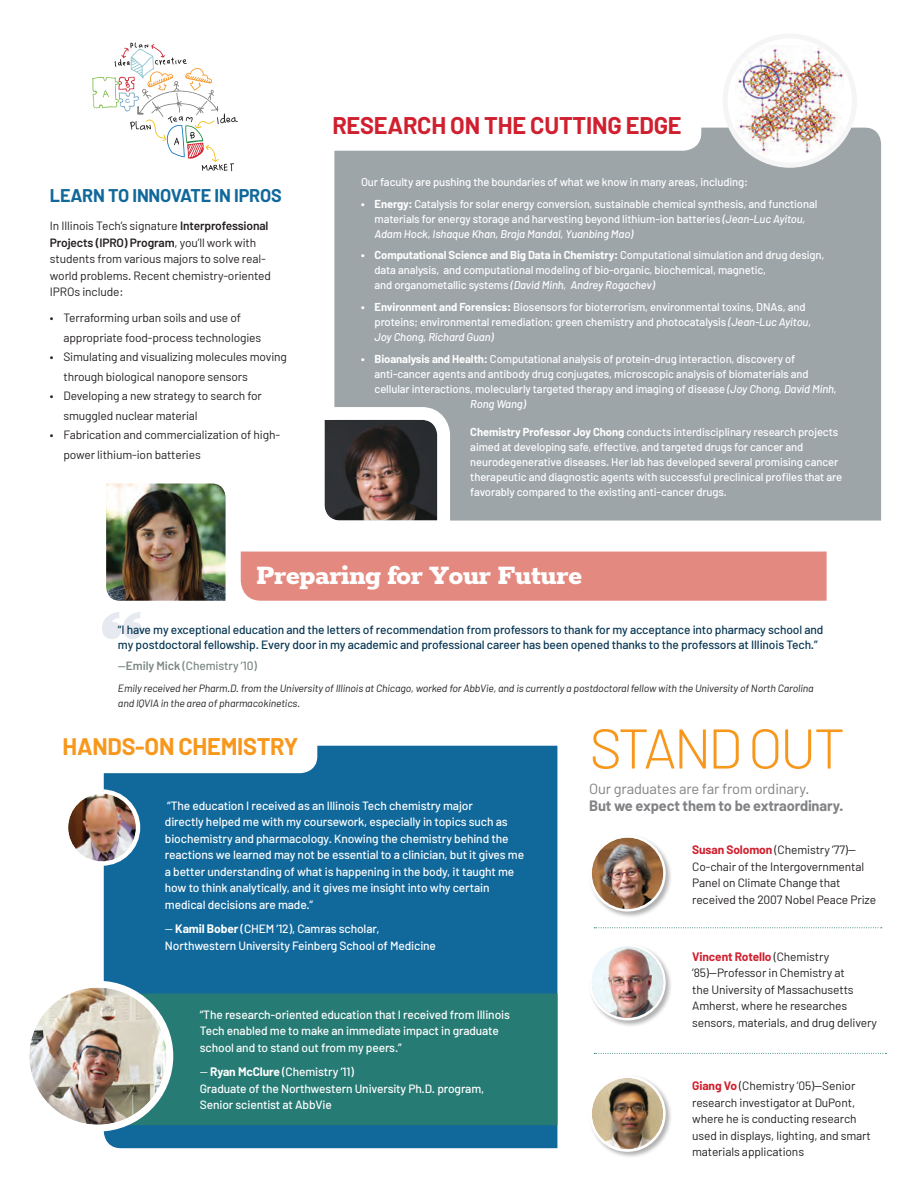
<style>
.page{position:relative;width:918px;height:1188px;background:#fff}
.page>*{position:absolute;margin:0;border:0;box-sizing:border-box;transform-origin:0 0}
.t1{font:300 55.8px "Barlow";letter-spacing:-.06em;color:#f7981d}
.t2{font:800 29.85px "Rokkitt";letter-spacing:-.01em;color:#fff}
.t3{font:700 23.55px "Barlow";letter-spacing:-.01em;color:#d0202f}
.t4{font:700 23.55px "Barlow";letter-spacing:-.01em;color:#f7981d}
.t5{font:700 18px "Barlow";letter-spacing:-.01em;color:#10689b}
.t6{font:700 14.7px/17px "Barlow";letter-spacing:-.01em;color:#818285}
.t7{font:12px/16.5px "Barlow";letter-spacing:-.01em;color:#231f20}
.t8{font:500 12px/16.5px "Barlow";letter-spacing:-.01em;color:#fff}
.t9{font:500 12px/15px "Barlow";letter-spacing:-.01em;color:#083653}
.t10{font:500 12px "Barlow";letter-spacing:-.01em;color:#7b8784}
.t11{font:500 11.25px/15px "Barlow";letter-spacing:-.01em;color:#fff}
.t12{font:italic 500 11.25px "Barlow";letter-spacing:-.01em;color:#fff}
.t13{font:italic 10.5px/15px "Barlow";letter-spacing:-.01em;color:#231f20}
.s1{font-weight:600}
.s2{font-weight:700}
.s3{font-style:italic}
.s4{font-size:23.4px}
.s5{font-weight:400}
.s6{font-weight:700;color:#d0202f}
</style>
<div class="page">
<div style="left:334px;top:128px;width:547px;height:393px;background:#9da5a9"></div>
<svg style="left:324px;top:401px;width:132px;height:120px"></svg>
<div style="left:725px;top:36px;width:129px;height:129px;background:#fff;border-radius:50%"></div>
<img style="left:735px;top:45px;width:109px;height:111px">
<div style="left:723px;top:33px;width:134px;height:135px;border:5px solid #f5f5f5;border-radius:50%"></div>
<div style="left:104px;top:746px;width:453px;height:402px;background:#10689b"></div>
<div style="left:123px;top:993px;width:434px;height:132px;background:#277b75"></div>
<div style="left:66px;top:792px;width:72px;height:72px;background:#fff;border-radius:50%"></div>
<img style="left:68px;top:794px;width:68px;height:67px;border-radius:34px">
<div style="left:64px;top:789px;width:76px;height:77px;border:4px solid #fff;border-radius:50%"></div>
<div style="left:26px;top:984px;width:144px;height:144px;background:#fff;border-radius:50%"></div>
<img style="left:29px;top:988px;width:137px;height:137px;border-radius:69px">
<div style="left:22px;top:981px;width:151px;height:151px;border:7px solid #fff;border-radius:50%"></div>
<svg style="left:104px;top:746px;width:213px;height:27px"></svg>
<svg style="left:594px;top:927px;width:288px;height:1px"></svg>
<svg style="left:594px;top:1053px;width:292px;height:1px"></svg>
<div style="left:588px;top:834px;width:85px;height:85px;background:#231f20;opacity:.35"></div>
<img style="left:592px;top:838px;width:71px;height:71px;border-radius:36px">
<div style="left:589px;top:835px;width:77px;height:77px;border:2px solid #fff;border-radius:50%"></div>
<div style="left:588px;top:1074px;width:85px;height:85px;background:#231f20;opacity:.35"></div>
<svg style="left:591px;top:1077px;width:73px;height:74px"></svg>
<img style="left:592px;top:1078px;width:71px;height:71px;border-radius:36px">
<div style="left:589px;top:1075px;width:77px;height:77px;border:2px solid #fff;border-radius:50%"></div>
<div style="left:588px;top:943px;width:85px;height:85px;background:#231f20;opacity:.35"></div>
<img style="left:592px;top:947px;width:71px;height:71px;border-radius:36px">
<div style="left:589px;top:944px;width:77px;height:76px;border:2px solid #fff;border-radius:50%"></div>
<img style="left:106px;top:484px;width:120px;height:117px">
<div style="left:241px;top:552px;width:586px;height:49px;background:#e48980"></div>
<svg style="left:102px;top:612px;width:40px;height:27px"></svg>
<svg style="left:92px;top:42px;width:146px;height:129px"></svg>
<svg style="left:334px;top:128px;width:367px;height:23px"></svg>
<p class="t5" style="left:50px;top:184px;width:233px">LEARN TO INNOVATE IN IPROS</p>
<p class="t7" style="left:50px;top:217px;width:223px">In Illinois Tech’s signature <span class="s1">Interprofessional Projects (IPRO) Program</span>, you’ll work with students from various majors to solve real&shy;world problems. Recent chemistry-oriented IPROs include:</p>
<p class="t7" style="left:63px;top:308px;width:199px;line-height:19.5px;text-indent:-14px">• Terraforming urban soils and use of appropriate food-process technologies</p>
<p class="t7" style="left:63px;top:347px;width:225px;line-height:19.5px;text-indent:-14px">• Simulating and visualizing molecules moving through biological nanopore sensors</p>
<p class="t7" style="left:63px;top:386px;width:200px;line-height:19.5px;text-indent:-14px">• Developing a new strategy to search for smuggled nuclear material</p>
<p class="t7" style="left:63px;top:425px;width:218px;line-height:19.5px;text-indent:-14px">• Fabrication and commercialization of high&shy;power lithium-ion batteries</p>
<p class="t3" style="left:332px;top:111px;width:351px">RESEARCH ON THE CUTTING EDGE</p>
<p class="t11" style="left:361px;top:174px;width:388px">Our faculty are pushing the boundaries of what we know in many areas, including:</p>
<p class="t11" style="left:375px;top:196px;width:444px;text-indent:-14px"><span class="s2">• Energy:</span> Catalysis for solar energy conversion, sustainable chemical synthesis, and functional materials for energy storage and harvesting beyond lithium-ion batteries <span class="s3">(Jean-Luc Ayitou,<br>Adam Hock, Ishaque Khan, Braja Mandal, Yuanbing Mao)</span></p>
<p class="t11" style="left:375px;top:248px;width:451px;text-indent:-14px"><span class="s2">• Computational Science and Big Data in Chemistry:</span> Computational simulation and drug design, data analysis, and computational modeling of bio-organic, biochemical, magnetic,<br>and organometallic systems <span class="s3">(David Minh, Andrey Rogachev)</span></p>
<p class="t11" style="left:375px;top:299px;width:438px;text-indent:-14px"><span class="s2">• Environment and Forensics:</span> Biosensors for bioterrorism, environmental toxins, DNAs, and proteins; environmental remediation; green chemistry and photocatalysis <span class="s3">(Jean-Luc Ayitou,<br>Joy Chong, Richard Guan)</span></p>
<p class="t11" style="left:361px;top:351px;width:436px"><span class="s2">• Bioanalysis and Health:</span> Computational analysis of protein-drug interaction, discovery of</p>
<p class="t11" style="left:375px;top:366px;width:436px">anti-cancer agents and antibody drug conjugates, microscopic analysis of biomaterials and</p>
<p class="t11" style="left:375px;top:381px;width:464px">cellular interactions, molecularly targeted therapy and imaging of disease <span class="s3">(Joy Chong, David Minh,</span></p>
<p class="t12" style="left:470px;top:397px;width:57px">Rong Wang)</p>
<p class="t11" style="left:470px;top:425px;width:373px"><span class="s2">Chemistry Professor Joy Chong</span> conducts interdisciplinary research projects aimed at developing safe, effective, and targeted drugs for cancer and neurodegenerative diseases. Her lab has developed several promising cancer therapeutic and diagnostic agents with successful preclinical profiles that are favorably compared to the existing anti-cancer drugs.</p>
<p class="t2" style="left:256px;top:552px;width:328px">Preparing for Your Future</p>
<p class="t9" style="left:118px;top:622px;width:707px">“I have my exceptional education and the letters of recommendation from professors to thank for my acceptance into pharmacy school and my postdoctoral fellowship. Every door in my academic and professional career has been opened thanks to the professors at Illinois Tech.”</p>
<p class="t10" style="left:118px;top:659px;width:141px">—<span class="s1">Emily Mick</span> (Chemistry ’10)</p>
<p class="t13" style="left:118px;top:681px;width:697px">Emily received her Pharm.D. from the University of Illinois at Chicago, worked for AbbVie, and is currently a postdoctoral fellow with the University of North Carolina and IQVIA in the area of pharmacokinetics.</p>
<p class="t4" style="left:63px;top:732px;width:237px"><span class="s4">HANDS-</span>ON CHEMISTRY</p>
<p class="t8" style="left:165px;top:797px;width:361px">“The education I received as an Illinois Tech chemistry major<br>directly helped me with my coursework, especially in topics such as biochemistry and pharmacology. Knowing the chemistry behind the reactions we learned may not be essential to a clinician, but it gives me a better understanding of what is happening in the body, it taught me how to think analytically, and it gives me insight into why certain medical decisions are made.”</p>
<p class="t8" style="left:165px;top:920px;width:273px"><span class="s5">—</span> <span class="s2">Kamil Bober</span> (CHEM ’12), Camras scholar,<br>Northwestern University Feinberg School of Medicine</p>
<p class="t8" style="left:200px;top:1006px;width:312px">“The research-oriented education that I received from Illinois<br>Tech enabled me to make an immediate impact in graduate school and to stand out from my peers.”</p>
<p class="t8" style="left:200px;top:1063px;width:286px"><span class="s5">—</span> <span class="s2">Ryan McClure</span> (Chemistry ’11)<br>Graduate of the Northwestern University Ph.D. program,<br>Senior scientist at AbbVie</p>
<p class="t1" style="left:589px;top:714px;width:257px">STAND OUT</p>
<p class="t6" style="left:589px;top:780px;width:256px"><span class="s5">Our graduates are far from ordinary.<br></span>But we expect them to be extraordinary.</p>
<p class="t7" style="left:692px;top:841px;width:186px"><span class="s6">Susan Solomon</span> (Chemistry ’77)—<br>Co-chair of the Intergovernmental<br>Panel on Climate Change that received the 2007 Nobel Peace Prize</p>
<p class="t7" style="left:692px;top:948px;width:186px"><span class="s6">Vincent Rotello</span> (Chemistry ’85)—Professor in Chemistry at<br>the University of Massachusetts<br>Amherst, where he researches sensors, materials, and drug delivery</p>
<p class="t7" style="left:692px;top:1077px;width:180px"><span class="s6">Giang Vo</span> (Chemistry ’05)—Senior research investigator at DuPont, where he is conducting research used in displays, lighting, and smart materials applications</p>
</div>
